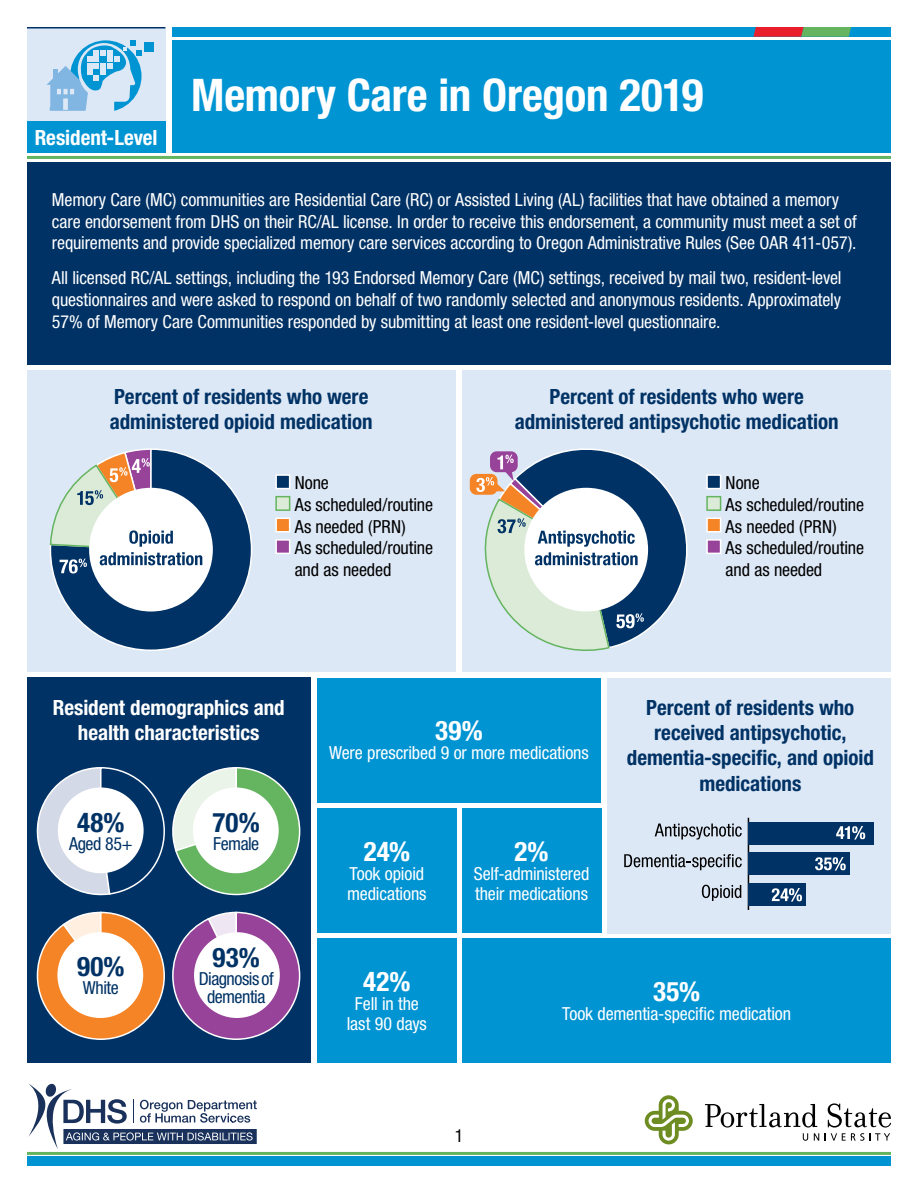
<style>
.page{position:relative;width:918px;height:1188px;background:#fff}
.page>*{position:absolute;margin:0;border:0;box-sizing:border-box;transform-origin:0 0}
.t1{font:700 condensed 45px "Helvetica Neue LT Std";letter-spacing:-.005em;color:#fff}
.t2{font:700 condensed 27px "Helvetica Neue LT Std";letter-spacing:.005em;color:#fff}
.t3{font:700 condensed 27px "Helvetica Neue LT Std";letter-spacing:.015em;color:#003265}
.t4{font:700 condensed 21px/25.2px "Helvetica Neue LT Std";color:#003265;text-align:center}
.t5{font:700 condensed 21px/25.2px "Helvetica Neue LT Std";color:#fff;text-align:center}
.t6{font:condensed 18px/21.6px "Helvetica Neue LT Std";letter-spacing:-.005em;color:#fff}
.t7{font:condensed 18px/21.6px "Helvetica Neue LT Std";letter-spacing:-.005em;color:#000}
.t8{font:condensed 18px/18px "Helvetica Neue LT Std";letter-spacing:-.03em;color:#003265;text-align:center}
</style>
<div class="page">
<div style="left:172px;top:40px;width:719px;height:113px;background:#0194d3"></div>
<div style="left:607px;top:678px;width:284px;height:255px;background:#dde8f6"></div>
<div style="left:27px;top:162px;width:864px;height:202px;background:#003265"></div>
<div style="left:27px;top:678px;width:283px;height:385px;background:#003265"></div>
<div style="left:27px;top:370px;width:429px;height:302px;background:#dde8f6"></div>
<div style="left:462px;top:370px;width:429px;height:302px;background:#dde8f6"></div>
<svg style="left:645px;top:1095px;width:48px;height:49px"></svg>
<svg style="left:705px;top:1104px;width:114px;height:37px"></svg>
<svg style="left:825px;top:1103px;width:66px;height:38px"></svg>
<svg style="left:28px;top:1083px;width:229px;height:66px"></svg>
<div style="left:275px;top:474px;width:15px;height:15px;background:#003265;border:2px solid #fff"></div>
<div style="left:275px;top:496px;width:15px;height:15px;background:#dbebd7;border:2px solid #65b460"></div>
<div style="left:275px;top:518px;width:15px;height:15px;background:#f58427;border:2px solid #fff"></div>
<div style="left:275px;top:539px;width:15px;height:15px;background:#974399;border:2px solid #fff"></div>
<div style="left:706px;top:474px;width:15px;height:15px;background:#003265;border:2px solid #fff"></div>
<div style="left:706px;top:496px;width:15px;height:15px;background:#dbebd7;border:2px solid #65b460"></div>
<div style="left:706px;top:518px;width:15px;height:15px;background:#f58427;border:2px solid #fff"></div>
<div style="left:706px;top:539px;width:15px;height:15px;background:#974399;border:2px solid #fff"></div>
<div style="left:317px;top:678px;width:284px;height:124px;background:#0194d3"></div>
<div style="left:317px;top:808px;width:140px;height:125px;background:#0194d3"></div>
<div style="left:317px;top:939px;width:140px;height:124px;background:#0194d3"></div>
<div style="left:462px;top:939px;width:429px;height:124px;background:#0194d3"></div>
<div style="left:462px;top:808px;width:139px;height:125px;background:#0194d3"></div>
<hr style="left:748px;top:818px;width:1px;height:92px;background:#000">
<div style="left:748px;top:822px;width:126px;height:22px;background:#003265"></div>
<div style="left:748px;top:853px;width:102px;height:22px;background:#003265"></div>
<div style="left:748px;top:884px;width:58px;height:22px;background:#003265"></div>
<svg style="left:702px;top:885px;width:39px;height:16px"></svg>
<svg style="left:624px;top:854px;width:118px;height:16px"></svg>
<svg style="left:655px;top:824px;width:87px;height:16px"></svg>
<svg style="left:836px;top:826px;width:29px;height:14px"></svg>
<svg style="left:772px;top:888px;width:30px;height:14px"></svg>
<svg style="left:815px;top:857px;width:31px;height:14px"></svg>
<div style="left:50px;top:449px;width:202px;height:201px;background:#003265;border-radius:100px"></div>
<svg style="left:89px;top:488px;width:124px;height:124px"></svg>
<svg style="left:49px;top:448px;width:159px;height:159px"></svg>
<div style="left:470px;top:474px;width:27px;height:21px;background:#f58427;border-radius:7px"></div>
<svg style="left:476px;top:448px;width:212px;height:203px"></svg>
<svg style="left:36px;top:767px;width:265px;height:129px"></svg>
<div style="left:193px;top:787px;width:86px;height:86px;background:#fff;border-radius:50%"></div>
<svg style="left:36px;top:911px;width:265px;height:129px"></svg>
<div style="left:194px;top:932px;width:86px;height:86px;background:#fff;border-radius:50%"></div>
<div style="left:27px;top:27px;width:138px;height:95px;background:#dde8f6"></div>
<hr style="left:27px;top:27px;width:138px;height:1px;background:#003265">
<svg style="left:46px;top:40px;width:95px;height:71px"></svg>
<div style="left:144px;top:42px;width:10px;height:9px;background:#0194d3"></div>
<hr style="left:53px;top:69px;width:4px;height:11px;background:#82b6e2">
<div style="left:27px;top:122px;width:138px;height:31px;background:#0194d3"></div>
<div style="left:172px;top:27px;width:719px;height:10px;background:#0194d3"></div>
<svg style="left:753px;top:27px;width:98px;height:10px"></svg>
<div style="left:27px;top:1156px;width:864px;height:10px;background:#0194d3"></div>
<hr style="left:27px;top:1152px;width:864px;height:3px;background:#65b460">
<hr style="left:27px;top:156px;width:864px;height:3px;background:#65b460">
<p class="t5" style="left:35px;top:124px;width:124px">Resident-Level</p>
<h1 class="t1" style="left:191px;top:68px;width:514px">Memory Care in Oregon 2019</h1>
<p class="t6" style="left:52px;top:189px;width:806px">Memory Care (MC) communities are Residential Care (RC) or Assisted Living (AL) facilities that have obtained a memory care endorsement from DHS on their RC/AL license. In order to receive this endorsement, a community must meet a set of requirements and provide specialized memory care services according to Oregon Administrative Rules (See OAR 411-057).</p>
<p class="t6" style="left:52px;top:267px;width:791px;text-align:justify">All licensed RC/AL settings, including the 193 Endorsed Memory Care (MC) settings, received by mail two, resident-level questionnaires and were asked to respond on behalf of two randomly selected and anonymous residents. Approximately 57% of Memory Care Communities responded by submitting at least one resident-level questionnaire.</p>
<p class="t4" style="left:110px;top:384px;width:264px;text-align:left">Percent of residents who were administered opioid medication</p>
<p class="t4" style="left:515px;top:384px;width:325px">Percent of residents who were administered antipsychotic medication</p>
<p class="t7" style="left:295px;top:472px;width:140px">None<br>As scheduled/routine<br>As needed (PRN)<br>As scheduled/routine and as needed</p>
<p class="t7" style="left:726px;top:472px;width:140px">None<br>As scheduled/routine<br>As needed (PRN)<br>As scheduled/routine and as needed</p>
<p class="t5" style="left:53px;top:695px;width:233px">Resident demographics and health characteristics</p>
<h2 class="t3" style="left:77px;top:806px;width:49px">48%</h2>
<p class="t8" style="left:69px;top:834px;width:65px">Aged 85+</p>
<h2 class="t3" style="left:77px;top:950px;width:49px">90%</h2>
<p class="t8" style="left:83px;top:979px;width:37px">White</p>
<h2 class="t3" style="left:213px;top:806px;width:49px">70%</h2>
<p class="t8" style="left:213px;top:834px;width:48px">Female</p>
<h2 class="t3" style="left:213px;top:941px;width:49px">93%</h2>
<p class="t8" style="left:199px;top:970px;width:77px">Diagnosis of dementia</p>
<h2 class="t2" style="left:435px;top:714px;width:49px">39%</h2>
<p class="t6" style="left:329px;top:742px;width:261px">Were prescribed 9 or more medications</p>
<h2 class="t2" style="left:364px;top:835px;width:48px">24%</h2>
<p class="t6" style="left:347px;top:864px;width:81px;line-height:19.5px">Took opioid medications</p>
<h2 class="t2" style="left:515px;top:835px;width:36px">2%</h2>
<p class="t6" style="left:474px;top:864px;width:117px;line-height:19.5px">Self-administered their medications</p>
<p class="t4" style="left:627px;top:695px;width:249px">Percent of residents who received antipsychotic, dementia-specific, and opioid medications</p>
<h2 class="t2" style="left:363px;top:965px;width:49px">42%</h2>
<p class="t6" style="left:347px;top:994px;width:82px;line-height:19.5px;text-align:center">Fell in the last 90 days</p>
<p class="t7" style="left:455px;top:1125px;width:10px">1</p>
<h2 class="t2" style="left:653px;top:975px;width:49px">35%</h2>
<p class="t6" style="left:562px;top:1003px;width:231px">Took dementia-specific medication</p>
</div>
